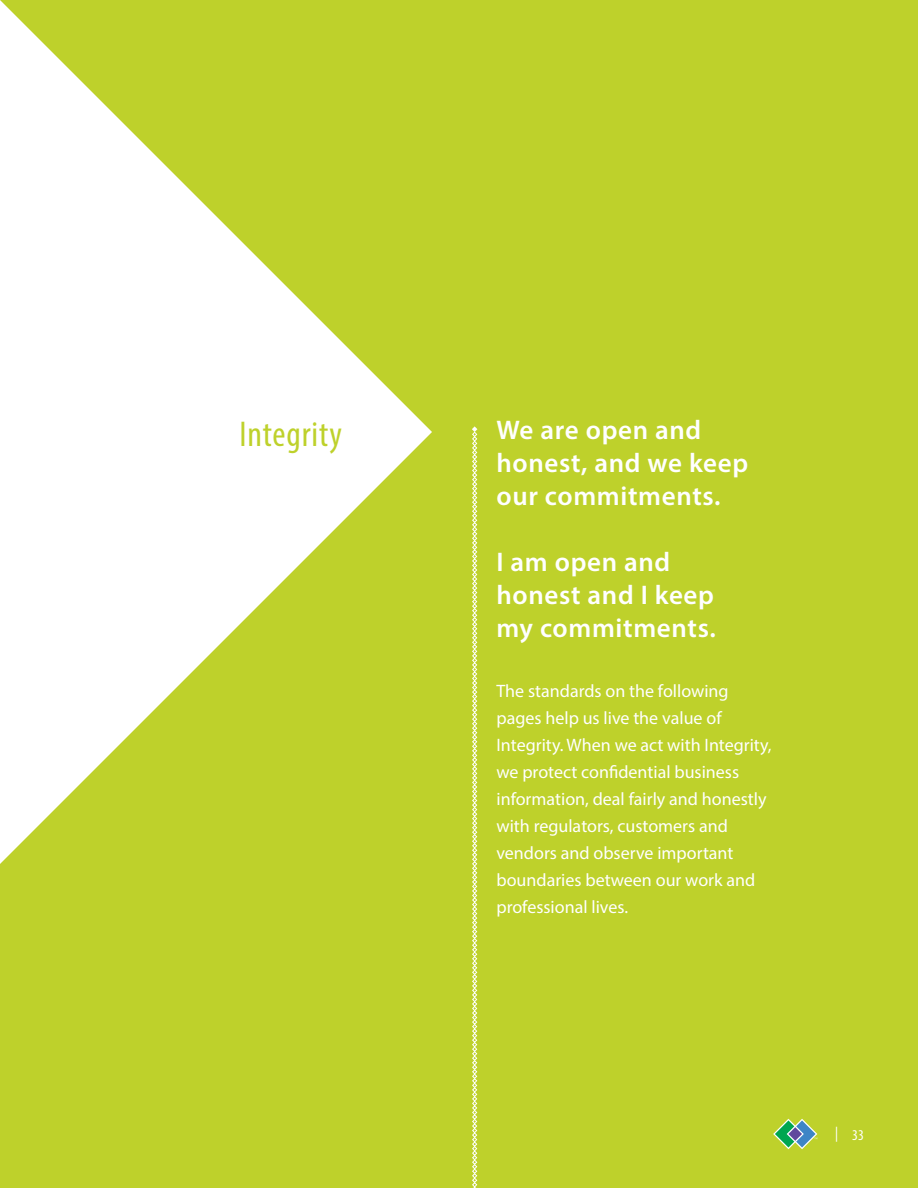
<style>
.page{position:relative;width:918px;height:1188px;background:#bed12b}
.page>*{position:absolute;margin:0;border:0;box-sizing:border-box;transform-origin:0 0}
.t1{font:condensed 36px "Myriad Pro";letter-spacing:.025em;color:#bed12b}
.t2{font:600 27px/33px "Myriad Pro";letter-spacing:.025em;color:#fff}
.t3{font:18px/27px "Myriad Pro";color:#fff}
.t4{font:condensed 15px "Myriad Pro";color:#fff}
</style>
<div class="page">
<svg style="left:0;top:0;width:432px;height:864px;fill:#fff"></svg>
<svg style="left:773px;top:1119px;width:44px;height:30px"></svg>
<svg style="left:472px;top:426px;width:5px;height:762px"></svg>
<h1 class="t1" style="left:239px;top:420px;width:104px">Integrity</h1>
<h2 class="t2" style="left:496px;top:415px;width:253px">We are open and honest, and we keep our commitments.</h2>
<h2 class="t2" style="left:496px;top:547px;width:221px">I am open and honest and I keep my commitments.</h2>
<p class="t3" style="left:496px;top:678px;width:277px">The standards on the following pages help us live the value of<br>Integrity. When we act with Integrity, we protect confidential business information, deal fairly and honestly with regulators, customers and vendors and observe important boundaries between our work and professional lives.</p>
<p class="t4" style="left:835px;top:1129px;width:30px">| 33</p>
</div>
